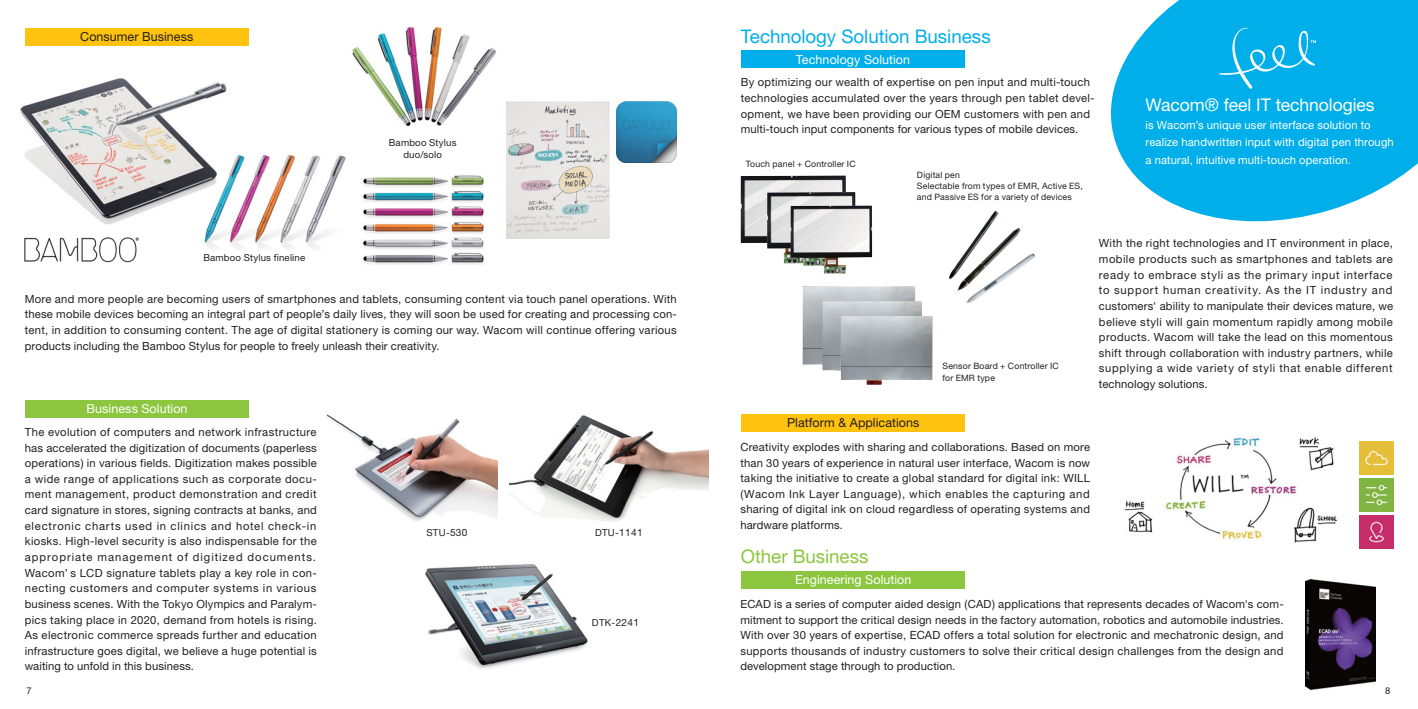
<style>
.page{position:relative;width:1418px;height:709px;background:#fff}
.page>*{position:absolute;margin:0;border:0;box-sizing:border-box;transform-origin:0 0}
.t1{font:18.75px "Helvetica Neue";letter-spacing:-.005em;color:#00aeea}
.t2{font:18.75px "Helvetica Neue";letter-spacing:-.005em;color:#8cc63f}
.t3{font:17.5px "Helvetica Neue";letter-spacing:-.005em;color:#fff}
.t4{font:12.5px "Helvetica Neue";letter-spacing:.005em;color:#fff}
.t5{font:12.5px "Helvetica Neue";letter-spacing:.005em;color:#231f20}
.t6{font:11.25px/15.6px "Helvetica Neue";letter-spacing:.015em;color:#231f20;text-align:justify}
.t7{font:11.25px/17.5px "Helvetica Neue";letter-spacing:.01em;color:#fff}
.t8{font:9.62px/11.2px "Helvetica Neue";letter-spacing:.02em;color:#231f20;text-align:center}
.t9{font:9.38px "Helvetica Neue";color:#231f20}
.t10{font:8.75px/11.2px "Helvetica Neue";letter-spacing:.02em;color:#231f20}
.s1{font-size:10.12px}
</style>
<div class="page">
<svg style="left:1111px;top:0;width:306px;height:222px;background:#24b9ec"></svg>
<img style="left:362px;top:175px;width:122px;height:90px">
<img style="left:352px;top:26px;width:174px;height:100px">
<img style="left:509px;top:415px;width:199px;height:107px">
<img style="left:20px;top:78px;width:207px;height:147px">
<img style="left:802px;top:286px;width:113px;height:79px">
<img style="left:822px;top:300px;width:100px;height:71px">
<img style="left:840px;top:315px;width:92px;height:70px">
<img style="left:425px;top:564px;width:163px;height:105px">
<img style="left:327px;top:414px;width:170px;height:107px">
<div style="left:25px;top:28px;width:224px;height:17px;background:#ffc20e"></div>
<div style="left:740px;top:51px;width:224px;height:17px;background:#00aeea"></div>
<img style="left:740px;top:175px;width:106px;height:68px">
<img style="left:767px;top:192px;width:88px;height:72px">
<img style="left:790px;top:205px;width:82px;height:68px">
<svg style="left:1218px;top:27px;width:97px;height:62px;background:#1bb6ec"></svg>
<div style="left:25px;top:400px;width:224px;height:17px;background:#8cc63f"></div>
<div style="left:741px;top:571px;width:224px;height:17px;background:#8cc63f"></div>
<div style="left:741px;top:414px;width:224px;height:17px;background:#ffc20e"></div>
<img style="left:182px;top:152px;width:164px;height:97px">
<img style="left:616px;top:102px;width:60px;height:60px">
<img style="left:949px;top:210px;width:49px;height:70px">
<img style="left:956px;top:228px;width:64px;height:63px">
<img style="left:965px;top:253px;width:70px;height:51px">
<img style="left:1124px;top:437px;width:214px;height:106px">
<img style="left:1305px;top:579px;width:70px;height:110px">
<img style="left:1359px;top:441px;width:33px;height:33px">
<img style="left:1359px;top:478px;width:33px;height:33px">
<img style="left:1359px;top:515px;width:33px;height:33px">
<img style="left:506px;top:102px;width:103px;height:136px">
<img style="left:1192px;top:474px;width:56px;height:18px">
<img style="left:24px;top:237px;width:115px;height:26px">
<p class="t5" style="left:80px;top:32px;width:115px">Consumer Business</p>
<p class="t8" style="left:203px;top:252px;width:103px">Bamboo Stylus fineline</p>
<p class="t8" style="left:389px;top:138px;width:69px">Bamboo Stylus duo/solo</p>
<p class="t6" style="left:25px;top:292px;width:653px">More and more people are becoming users of smartphones and tablets, consuming content via touch panel operations. With these mobile devices becoming an integral part of people’s daily lives, they will soon be used for creating and processing con&shy;tent, in addition to consuming content. The age of digital stationery is coming our way. Wacom will continue offering various products including the Bamboo Stylus for people to freely unleash their creativity.</p>
<p class="t4" style="left:87px;top:404px;width:102px">Business Solution</p>
<p class="t6" style="left:25px;top:425px;width:294px">The evolution of computers and network infrastructure has accelerated the digitization of documents (paperless operations) in various fields. Digitization makes possible a wide range of applications such as corporate docu&shy;ment management, product demonstration and credit card signature in stores, signing contracts at banks, and electronic charts used in clinics and hotel check-in kiosks. High-level security is also indispensable for the appropriate management of digitized documents.<br>Wacom’ s LCD signature tablets play a key role in con&shy;necting customers and computer systems in various business scenes. With the Tokyo Olympics and Paralym&shy;pics taking place in 2020, demand from hotels is rising.<br>As electronic commerce spreads further and education infrastructure goes digital, we believe a huge potential is waiting to unfold in this business.</p>
<p class="t8" style="left:426px;top:528px;width:43px">STU-<span class="s1">530</span></p>
<p class="t8" style="left:595px;top:528px;width:49px">DTU-<span class="s1">1141</span></p>
<p class="t8" style="left:592px;top:618px;width:49px">DTK-<span class="s1">2241</span></p>
<h1 class="t1" style="left:740px;top:29px;width:251px">Technology Solution Business</h1>
<p class="t4" style="left:795px;top:55px;width:116px">Technology Solution</p>
<p class="t6" style="left:740px;top:76px;width:355px;text-align:left">By optimizing our wealth of expertise on pen input and multi-touch technologies accumulated over the years through pen tablet devel&shy;opment, we have been providing our OEM customers with pen and multi-touch input components for various types of mobile devices.</p>
<p class="t10" style="left:745px;top:159px;width:111px">Touch panel + Controller IC</p>
<p class="t10" style="left:917px;top:170px;width:167px">Digital pen<br>Selectable from types of EMR, Active ES, and Passive ES for a variety of devices</p>
<h2 class="t3" style="left:1145px;top:99px;width:230px">Wacom® feel IT technologies</h2>
<p class="t7" style="left:1145px;top:117px;width:250px">is Wacom’s unique user interface solution to realize handwritten input with digital pen through a natural, intuitive multi-touch operation.</p>
<p class="t10" style="left:942px;top:361px;width:118px">Sensor Board + Controller IC for EMR type</p>
<p class="t6" style="left:1098px;top:237px;width:295px">With the right technologies and IT environment in place, mobile products such as smartphones and tablets are ready to embrace styli as the primary input interface to support human creativity. As the IT industry and customers' ability to manipulate their devices mature, we believe styli will gain momentum rapidly among mobile products. Wacom will take the lead on this momentous shift through collaboration with industry partners, while supplying a wide variety of styli that enable different technology solutions.</p>
<p class="t5" style="left:787px;top:418px;width:134px">Platform &amp; Applications</p>
<p class="t6" style="left:740px;top:440px;width:351px">Creativity explodes with sharing and collaborations. Based on more than 30 years of experience in natural user interface, Wacom is now taking the initiative to create a global standard for digital ink: WILL (Wacom Ink Layer Language), which enables the capturing and sharing of digital ink on cloud regardless of operating systems and hardware platforms.</p>
<h1 class="t2" style="left:740px;top:549px;width:129px">Other Business</h1>
<p class="t4" style="left:795px;top:575px;width:118px">Engineering Solution</p>
<p class="t6" style="left:740px;top:597px;width:545px">ECAD is a series of computer aided design (CAD) applications that represents decades of Wacom's com&shy;mitment to support the critical design needs in the factory automation, robotics and automobile industries.<br>With over 30 years of expertise, ECAD offers a total solution for electronic and mechatronic design, and supports thousands of industry customers to solve their critical design challenges from the design and development stage through to production.</p>
<p class="t9" style="left:27px;top:687px;width:7px">7</p>
<p class="t9" style="left:1385px;top:687px;width:7px">8</p>
</div>
